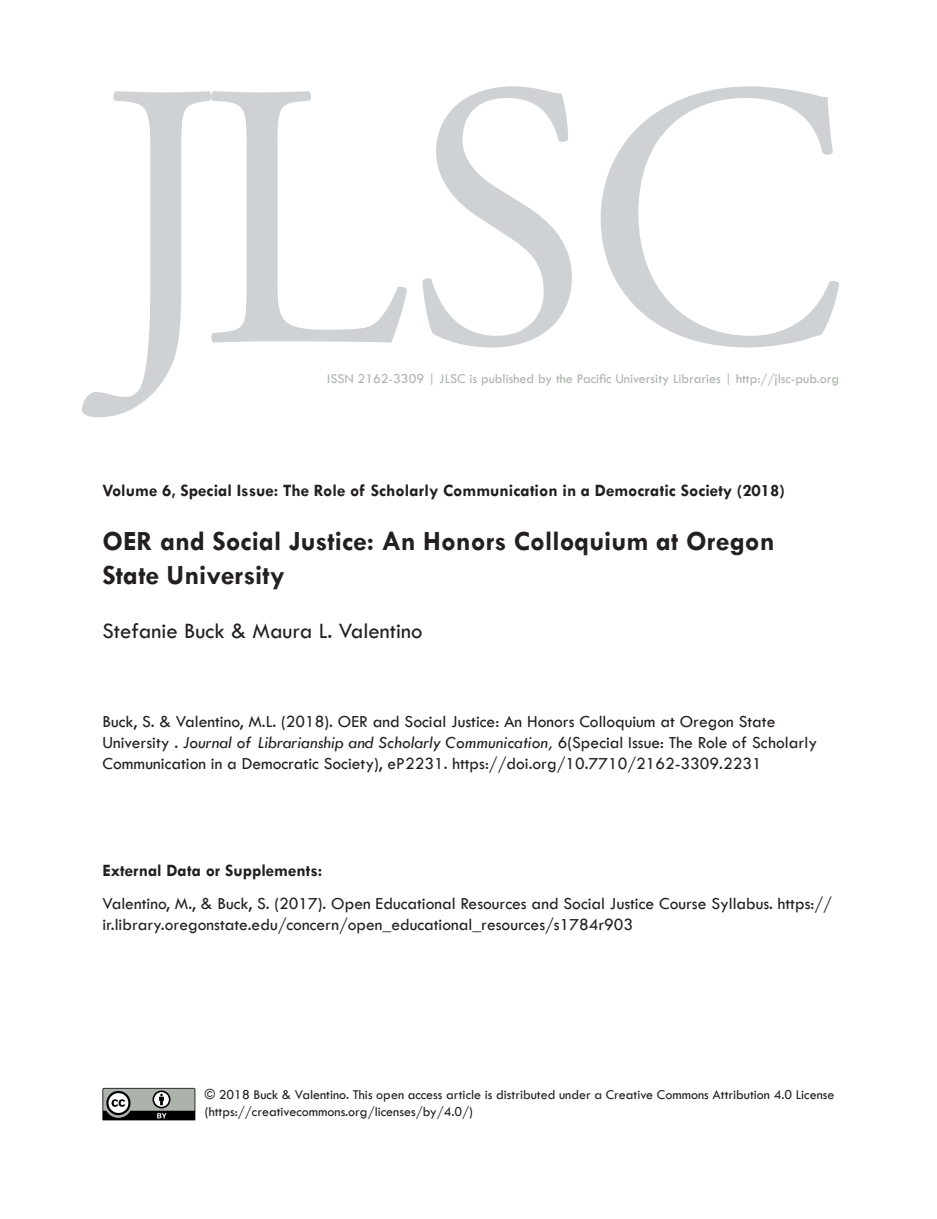
<style>
.page{position:relative;width:937px;height:1219px;background:#fff}
.page>*{position:absolute;margin:0;border:0;box-sizing:border-box;transform-origin:0 0}
.References{font:700 28px/33.6px "Tw Cen";color:#231f20}
.References-2{font:22.75px "Tw Cen";color:#231f20}
.References-3{font:17.5px/21px "Tw Cen";color:#231f20}
.References-4{font:700 17.5px "Tw Cen";color:#231f20}
.t1{font:14px/16.8px "Tw Cen";color:#231f20}
.t2{font:14px "Tw Cen";color:#abb3ab}
.s1{font-style:italic}
</style>
<div class="page">
<svg style="left:82px;top:91px;width:128px;height:326px"></svg>
<svg style="left:210px;top:91px;width:197px;height:251px"></svg>
<svg style="left:422px;top:86px;width:149px;height:261px"></svg>
<svg style="left:600px;top:86px;width:239px;height:261px"></svg>
<svg style="left:102px;top:1087px;width:93px;height:33px"></svg>
<p class="t2" style="left:327px;top:370px;width:513px">ISSN 2162-3309 | JLSC is published by the Pacific University Libraries | http://jlsc-pub.org</p>
<p class="References-4" style="left:102px;top:479px;width:683px">Volume 6, Special Issue: The Role of Scholarly Communication in a Democratic Society (2018)</p>
<p class="References" style="left:102px;top:524px;width:673px">OER and Social Justice: An Honors Colloquium at Oregon<br>State University</p>
<p class="References-2" style="left:102px;top:617px;width:321px">Stefanie Buck &amp; Maura L. Valentino</p>
<p class="References-3" style="left:102px;top:711px;width:716px">Buck, S. &amp; Valentino, M.L. (2018). OER and Social Justice: An Honors Colloquium at Oregon State<br>University . <span class="s1">Journal of Librarianship and Scholarly Communication,</span> 6(Special Issue: The Role of Scholarly<br>Communication in a Democratic Society), eP2231. https://doi.org/10.7710/2162-3309.2231</p>
<p class="References-4" style="left:102px;top:860px;width:221px">External Data or Supplements:</p>
<p class="References-3" style="left:102px;top:892px;width:730px">Valentino, M., &amp; Buck, S. (2017). Open Educational Resources and Social Justice Course Syllabus. https:// ir.library.oregonstate.edu/concern/open_educational_resources/s1784r903</p>
<p class="t1" style="left:205px;top:1085px;width:631px">© 2018 Buck &amp; Valentino. This open access article is distributed under a Creative Commons Attribution 4.0 License (https://creativecommons.org/licenses/by/4.0/)</p>
</div>
